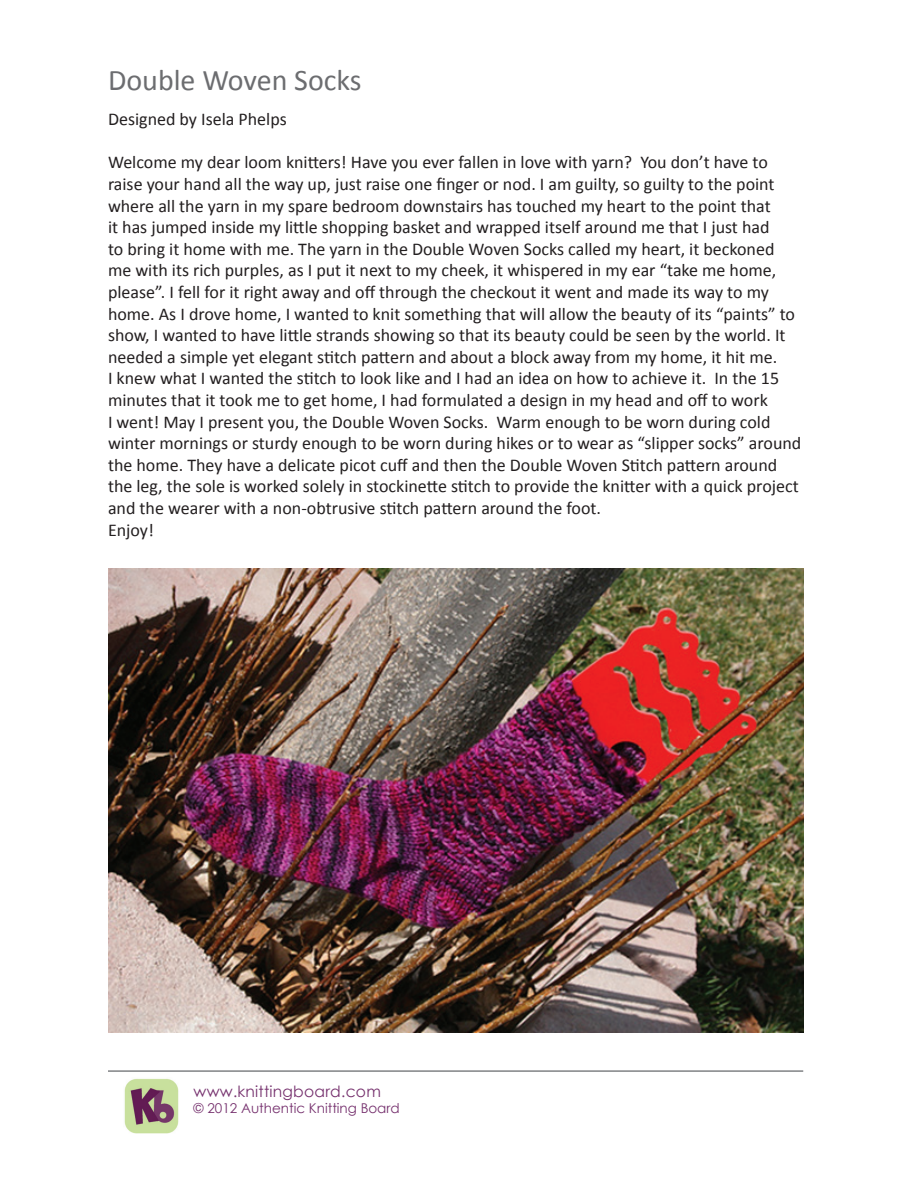
<style>
.page{position:relative;width:918px;height:1188px;background:#fff}
.page>*{position:absolute;margin:0;border:0;box-sizing:border-box;transform-origin:0 0}
.t1{font:30px "Calibri";color:#6c6d70}
.t2{font:18px/21.6px "Calibri";color:#231f20}
.t3{font:15.6px "Century Gothic";letter-spacing:.015em;color:#76316e}
.t4{font:13.5px "Century Gothic";color:#76316e}
</style>
<div class="page">
<img style="left:124px;top:1078px;width:55px;height:56px">
<hr style="left:108px;top:1070px;width:695px;height:2px;background:#808285">
<img style="left:109px;top:568px;width:694px;height:464px">
<h1 class="t1" style="left:108px;top:61px;width:255px">Double Woven Socks</h1>
<p class="t2" style="left:108px;top:108px;width:180px">Designed by Isela Phelps</p>
<p class="t2" style="left:108px;top:152px;width:695px">Welcome my dear loom knitters! Have you ever fallen in love with yarn? You don’t have to raise your hand all the way up, just raise one finger or nod. I am guilty, so guilty to the point where all the yarn in my spare bedroom downstairs has touched my heart to the point that<br>it has jumped inside my little shopping basket and wrapped itself around me that I just had<br>to bring it home with me. The yarn in the Double Woven Socks called my heart, it beckoned me with its rich purples, as I put it next to my cheek, it whispered in my ear “take me home, please”. I fell for it right away and off through the checkout it went and made its way to my home. As I drove home, I wanted to knit something that will allow the beauty of its “paints” to show, I wanted to have little strands showing so that its beauty could be seen by the world. It needed a simple yet elegant stitch pattern and about a block away from my home, it hit me.<br>I knew what I wanted the stitch to look like and I had an idea on how to achieve it. In the 15 minutes that it took me to get home, I had formulated a design in my head and off to work<br>I went! May I present you, the Double Woven Socks. Warm enough to be worn during cold winter mornings or sturdy enough to be worn during hikes or to wear as “slipper socks” around the home. They have a delicate picot cuff and then the Double Woven Stitch pattern around the leg, the sole is worked solely in stockinette stitch to provide the knitter with a quick project and the wearer with a non-obtrusive stitch pattern around the foot.<br>Enjoy!</p>
<p class="t3" style="left:194px;top:1080px;width:189px">www.knittingboard.com</p>
<p class="t4" style="left:194px;top:1099px;width:208px">© 2012 Authentic Knitting Board</p>
</div>
